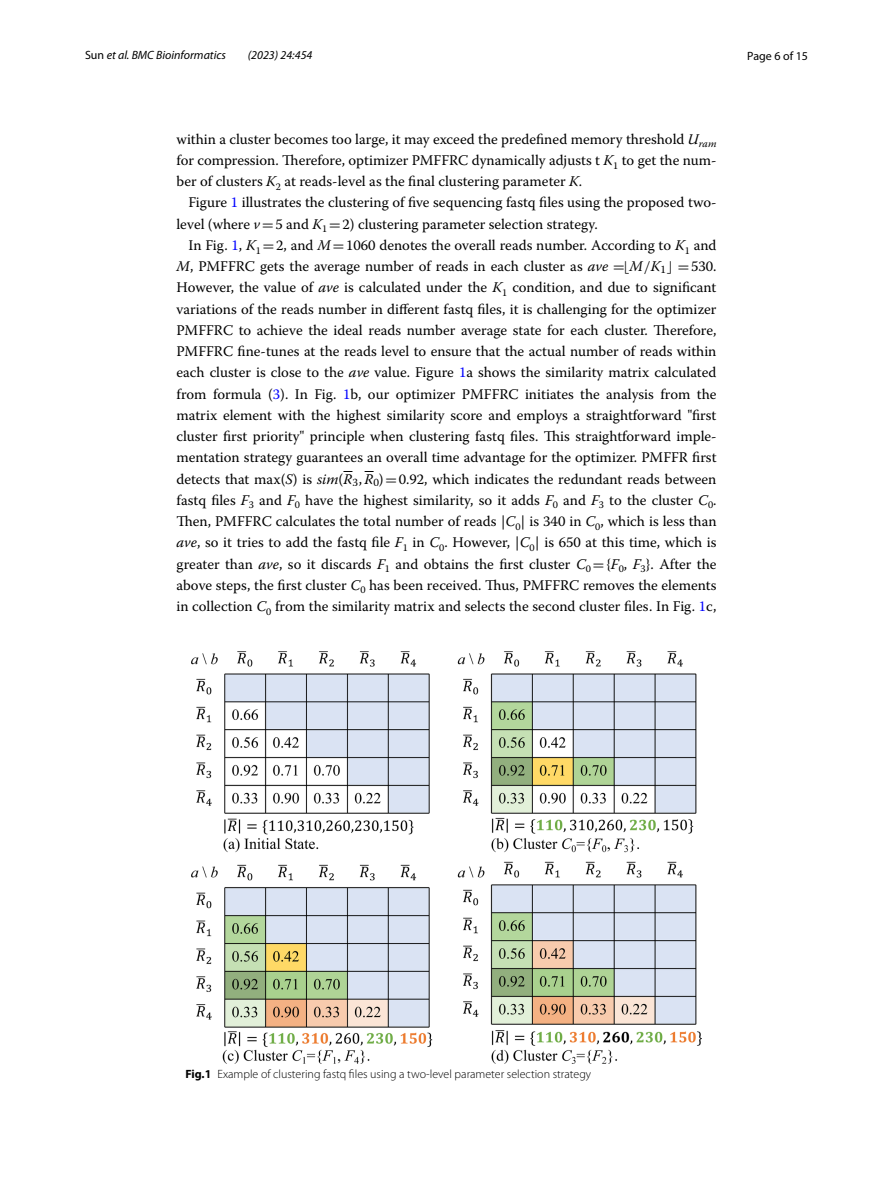
<style>
.page{position:relative;width:893px;height:1187px;background:#fff}
.page>*{position:absolute;margin:0;border:0;box-sizing:border-box;transform-origin:0 0}
.t1{font:14.7px/21.3px "Warnock Pro";color:#000;text-align:justify}
.t2{font:300 12px "Myriad Pro";color:#000}
.t3{font:italic 12px "Myriad Pro";color:#000}
.t4{font:12px "Myriad Pro";color:#000}
.s1{font-style:normal}
.s2{font-style:italic}
.s3{color:#00f}
.s4{font-family:"MTSY"}
.s5{font-family:"MTSYN15"}
.s6{font-family:"Warnock Pro It 34"}
.s7{font-family:"MTMI13"}
.s8{font-family:"Warnock Pro It 35"}
.s9{font-family:"Warnock Pro Regular 25"}
.s10{font-weight:700}
</style>
<div class="page">
<img style="left:191px;top:651px;width:511px;height:411px">
<p class="t3" style="left:85px;top:48px;width:142px"><span class="s1">Sun</span> et al. BMC Bioinformatics</p>
<p class="t3" style="left:248px;top:48px;width:66px">(2023) 24:454</p>
<p class="t4" style="left:747px;top:48px;width:62px">Page 6 of 15</p>
<p class="t1" style="left:176px;top:128px;width:542px">within a cluster becomes too large, it may exceed the predefined memory threshold <span class="s2">U</span><sub>ram </sub>for compression. Therefore, optimizer PMFFRC dynamically adjusts t <span class="s2">K</span><sub>1</sub> to get the num&shy;ber of clusters <span class="s2">K</span><sub>2</sub> at reads-level as the final clustering parameter <span class="s2">K</span>.</p>
<p class="t1" style="left:176px;top:192px;width:542px;text-indent:12px">Figure <span class="s3">1</span> illustrates the clustering of five sequencing fastq files using the proposed two&shy;level (where <span class="s2">v</span><span class="s4">=</span>5 and <span class="s2">K</span><sub>1</sub> <span class="s4">=</span>2) clustering parameter selection strategy.</p>
<p class="t1" style="left:176px;top:234px;width:542px;text-indent:12px">In Fig. <span class="s3">1</span>, <span class="s2">K</span><sub>1</sub> <span class="s4">=</span>2, and <span class="s2">M</span><span class="s4">=</span>1060 denotes the overall reads number. According to <span class="s2">K</span><sub>1</sub> and <span class="s2">M</span>, PMFFRC gets the average number of reads in each cluster as <span class="s2">ave</span> <span class="s4">=</span><span class="s5">⌊</span><span class="s6">M</span><span class="s7">/</span><span class="s6">K</span><sub>1</sub><span class="s5">⌋</span> <span class="s4">=</span>530.<br>However, the value of <span class="s2">ave</span> is calculated under the <span class="s2">K</span><sub>1</sub> condition, and due to significant variations of the reads number in different fastq files, it is challenging for the optimizer PMFFRC to achieve the ideal reads number average state for each cluster. Therefore, PMFFRC fine-tunes at the reads level to ensure that the actual number of reads within each cluster is close to the <span class="s2">ave</span> value. Figure <span class="s3">1</span>a shows the similarity matrix calculated from formula (<span class="s3">3</span>). In Fig. <span class="s3">1</span>b, our optimizer PMFFRC initiates the analysis from the matrix element with the highest similarity score and employs a straightforward "first cluster first priority" principle when clustering fastq files. This straightforward imple&shy;mentation strategy guarantees an overall time advantage for the optimizer. PMFFR first detects that max(<span class="s2">S</span>) is <span class="s2">sim</span>(<span class="s8">R</span><sub>3</sub><span class="s9">,</span> <span class="s8">R</span><sub>0</sub>)<span class="s4">=</span>0.92, which indicates the redundant reads between fastq files <span class="s2">F</span><sub>3</sub> and <span class="s2">F</span><sub>0</sub> have the highest similarity, so it adds <span class="s2">F</span><sub>0</sub> and <span class="s2">F</span><sub>3</sub> to the cluster <span class="s2">C</span><sub>0</sub>.<br>Then, PMFFRC calculates the total number of reads |<span class="s2">C</span><sub>0</sub>| is 340 in <span class="s2">C</span><sub>0</sub>, which is less than <span class="s2">ave</span>, so it tries to add the fastq file <span class="s2">F</span><sub>1</sub> in <span class="s2">C</span><sub>0</sub>. However, |<span class="s2">C</span><sub>0</sub>| is 650 at this time, which is greater than <span class="s2">ave</span>, so it discards <span class="s2">F</span><sub>1</sub> and obtains the first cluster <span class="s2">C</span><sub>0</sub> <span class="s4">=</span>{<span class="s2">F</span><sub>0</sub>, <span class="s2">F</span><sub>3</sub>}. After the above steps, the first cluster <span class="s2">C</span><sub>0</sub> has been received. Thus, PMFFRC removes the elements in collection <span class="s2">C</span><sub>0</sub> from the similarity matrix and selects the second cluster files. In Fig. <span class="s3">1</span>c,</p>
<p class="t2" style="left:185px;top:1067px;width:407px"><span class="s10">Fig.1</span> Example of clustering fastq files using a two-level parameter selection strategy</p>
</div>
